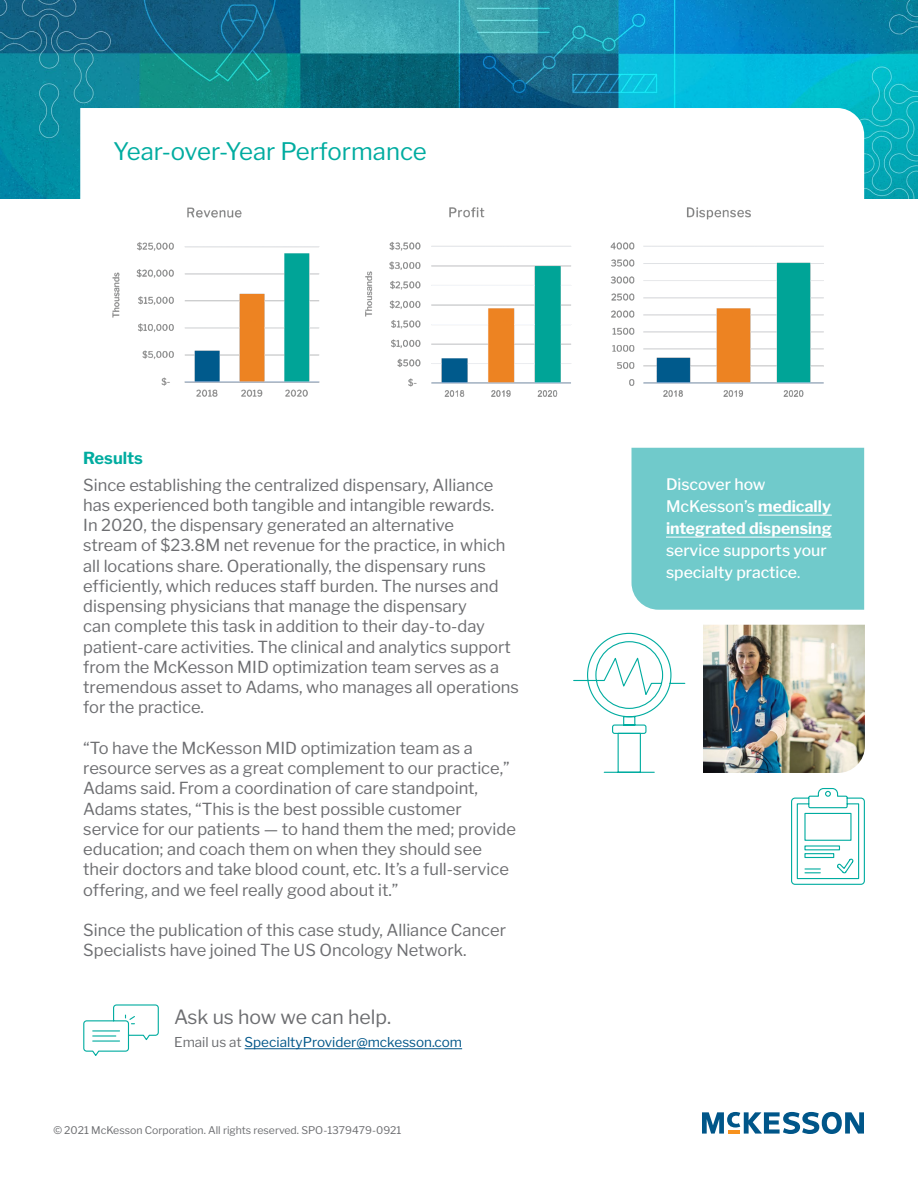
<style>
.page{position:relative;width:918px;height:1188px;background:#fff}
.page>*{position:absolute;margin:0;border:0;box-sizing:border-box;transform-origin:0 0}
.t1{font:24px "Libre Franklin";color:#00aca0}
.t2{font:19.5px "Libre Franklin";color:#6d6e71}
.t3{font:16.5px/20.2px "Libre Franklin";color:#6d6e71}
.t4{font:700 16.5px "Libre Franklin";color:#00aca0}
.t5{font:700 15.9px/22px "Libre Franklin";color:#fff}
.t6{font:500 15.9px/22px "Libre Franklin";color:#fff}
.t7{font:13.5px "Libre Franklin";color:#005689}
.t8{font:10.5px "Libre Franklin";color:#6d6e71}
.s1{color:#6d6e71}
.s2{font-weight:500}
.s3{font-weight:400}
</style>
<div class="page">
<img style="left:0;top:0;width:918px;height:199px">
<svg style="left:80px;top:108px;width:784px;height:91px"></svg>
<img style="left:112px;top:207px;width:208px;height:190px">
<img style="left:365px;top:207px;width:206px;height:190px">
<img style="left:610px;top:207px;width:214px;height:190px">
<svg style="left:702px;top:1112px;width:162px;height:22px"></svg>
<hr style="left:245px;top:1048px;width:217px;height:1px;background:#005689">
<svg style="left:83px;top:1004px;width:76px;height:52px"></svg>
<div style="left:632px;top:448px;width:232px;height:162px;background:#70cacb"></div>
<hr style="left:758px;top:515px;width:74px;height:1px;background:#fff">
<hr style="left:666px;top:537px;width:166px;height:1px;background:#fff">
<img style="left:703px;top:625px;width:162px;height:148px">
<svg style="left:573px;top:632px;width:113px;height:141px"></svg>
<svg style="left:791px;top:788px;width:74px;height:97px"></svg>
<h1 class="t1" style="left:113px;top:132px;width:315px">Year-over-Year Performance</h1>
<p class="t4" style="left:83px;top:445px;width:61px">Results</p>
<p class="t3" style="left:83px;top:473px;width:437px">Since establishing the centralized dispensary, Alliance has experienced both tangible and intangible rewards.<br>In 2020, the dispensary generated an alternative<br>stream of $23.8M net revenue for the practice, in which all locations share. Operationally, the dispensary runs efficiently, which reduces staff burden. The nurses and dispensing physicians that manage the dispensary<br>can complete this task in addition to their day-to-day patient-care activities. The clinical and analytics support from the McKesson MID optimization team serves as a tremendous asset to Adams, who manages all operations for the practice.</p>
<p class="t3" style="left:83px;top:736px;width:434px">“To have the McKesson MID optimization team as a resource serves as a great complement to our practice,” Adams said. From a coordination of care standpoint, Adams states, “This is the best possible customer service for our patients — to hand them the med; provide education; and coach them on when they should see their doctors and take blood count, etc. It’s a full-service offering, and we feel really good about it.”</p>
<p class="t3" style="left:83px;top:918px;width:424px">Since the publication of this case study, Alliance Cancer<br>Specialists have joined The US Oncology Network.</p>
<p class="t2" style="left:174px;top:1001px;width:219px">Ask us how we can help.</p>
<p class="t7" style="left:174px;top:1031px;width:289px"><span class="s1">Email us at</span> SpecialtyProvider@mckesson.com</p>
<p class="t8" style="left:53px;top:1122px;width:350px">© 2021 McKesson Corporation. All rights reserved. SPO-1379479-0921</p>
<p class="t5" style="left:666px;top:472px;width:167px"><span class="s2">Discover how<br>McKesson’s</span> medically integrated dispensing</p>
<p class="t6" style="left:666px;top:538px;width:162px">service supports your specialty practice<span class="s3">.</span></p>
</div>
